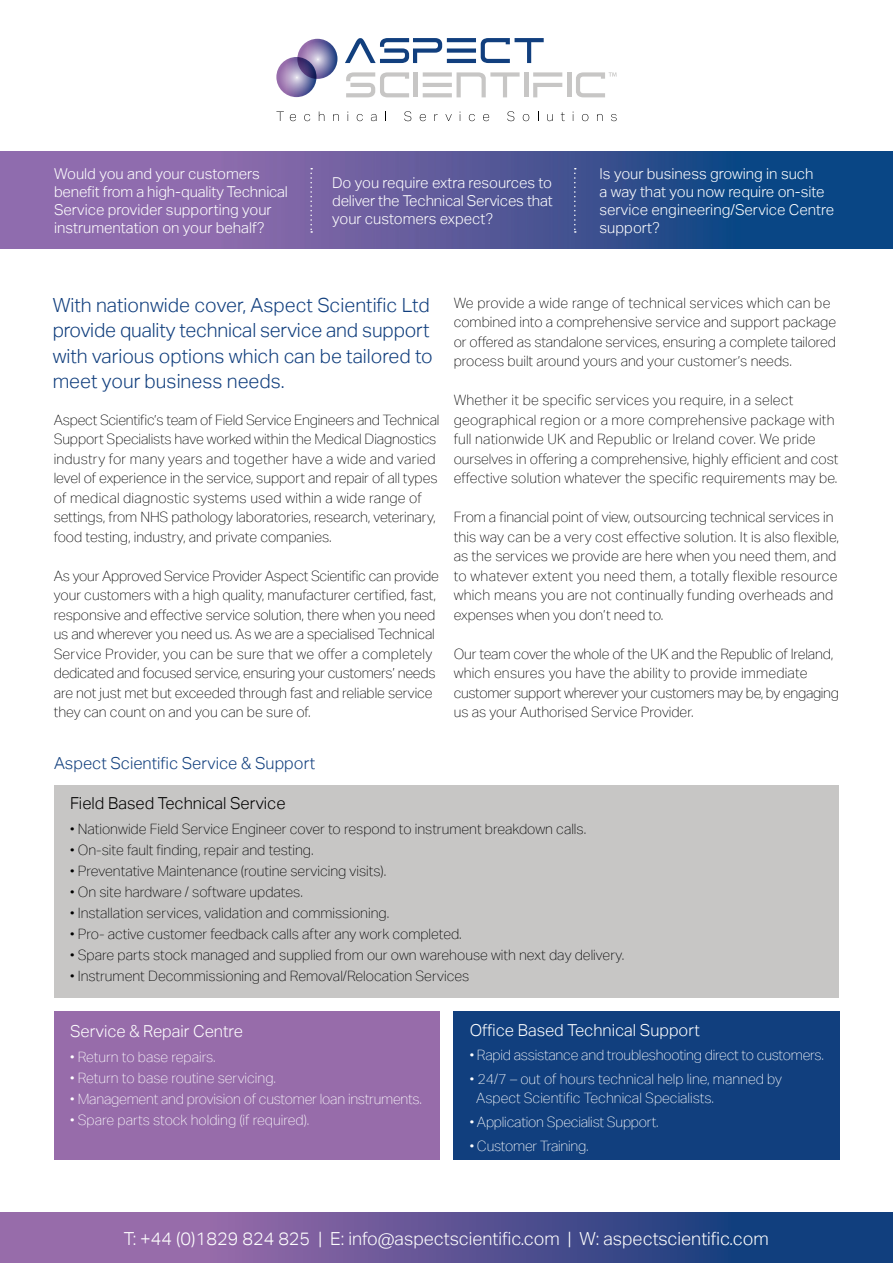
<style>
.page{position:relative;width:893px;height:1263px;background:#fff}
.page>*{position:absolute;margin:0;border:0;box-sizing:border-box;transform-origin:0 0}
.t1{font:300 19.5px/25.5px "Aktiv Grotesk";color:#113f7e}
.t2{font:300 18px "Aktiv Grotesk Trial";color:#fff}
.t3{font:300 16.5px "Aktiv Grotesk";color:#fff}
.t4{font:300 16.5px "Aktiv Grotesk";color:#113f7e}
.t5{font:300 16.5px "Aktiv Grotesk";color:#000}
.t6{font:300 15px/18px "Aktiv Grotesk";color:#fff}
.t7{font:100 14.25px/19.5px "Aktiv Grotesk";color:#000}
.t8{font:100 14.25px/19.5px "Aktiv Grotesk";letter-spacing:-.015em;color:#fff}
</style>
<div class="page">
<div style="left:55px;top:785px;width:784px;height:213px;background:#c7c6c5"></div>
<img style="left:0;top:152px;width:893px;height:97px">
<svg style="left:276px;top:111px;width:8px;height:10px"></svg>
<svg style="left:290px;top:114px;width:6px;height:7px"></svg>
<svg style="left:304px;top:114px;width:6px;height:7px"></svg>
<svg style="left:319px;top:111px;width:5px;height:10px"></svg>
<svg style="left:333px;top:114px;width:6px;height:7px"></svg>
<svg style="left:357px;top:114px;width:6px;height:7px"></svg>
<svg style="left:371px;top:114px;width:5px;height:7px"></svg>
<svg style="left:404px;top:111px;width:7px;height:10px"></svg>
<svg style="left:420px;top:114px;width:6px;height:7px"></svg>
<svg style="left:445px;top:114px;width:7px;height:7px"></svg>
<svg style="left:469px;top:114px;width:6px;height:7px"></svg>
<svg style="left:483px;top:114px;width:6px;height:7px"></svg>
<svg style="left:507px;top:111px;width:7px;height:10px"></svg>
<svg style="left:523px;top:114px;width:6px;height:7px"></svg>
<svg style="left:547px;top:114px;width:6px;height:7px"></svg>
<svg style="left:561px;top:112px;width:4px;height:9px"></svg>
<svg style="left:582px;top:114px;width:6px;height:7px"></svg>
<svg style="left:597px;top:114px;width:6px;height:7px"></svg>
<svg style="left:611px;top:114px;width:6px;height:7px"></svg>
<svg style="left:447px;top:38px;width:29px;height:4px"></svg>
<div style="left:447px;top:48px;width:29px;height:5px;background:#113f7e"></div>
<hr style="left:447px;top:59px;width:29px;height:4px;background:#113f7e">
<svg style="left:481px;top:38px;width:63px;height:25px"></svg>
<hr style="left:414px;top:72px;width:4px;height:25px;background:#c7c6c5">
<div style="left:423px;top:72px;width:29px;height:5px;background:#c7c6c5"></div>
<hr style="left:423px;top:83px;width:29px;height:4px;background:#c7c6c5">
<hr style="left:423px;top:93px;width:29px;height:4px;background:#c7c6c5">
<svg style="left:457px;top:72px;width:63px;height:25px"></svg>
<hr style="left:524px;top:72px;width:4px;height:25px;background:#c7c6c5">
<svg style="left:533px;top:72px;width:29px;height:25px"></svg>
<svg style="left:297px;top:39px;width:40px;height:40px"></svg>
<svg style="left:276px;top:57px;width:40px;height:40px"></svg>
<hr style="left:567px;top:72px;width:4px;height:25px;background:#c7c6c5">
<svg style="left:346px;top:72px;width:63px;height:25px"></svg>
<svg style="left:345px;top:38px;width:97px;height:25px"></svg>
<svg style="left:576px;top:72px;width:41px;height:25px"></svg>
<svg style="left:310px;top:168px;width:2px;height:65px"></svg>
<svg style="left:574px;top:168px;width:2px;height:65px"></svg>
<div style="left:55px;top:1012px;width:385px;height:148px;background:#976caa"></div>
<div style="left:453px;top:1012px;width:387px;height:148px;background:#113f7e"></div>
<svg style="left:0;top:1212px;width:893px;height:51px;background:#5a5594"></svg>
<p class="t6" style="left:54px;top:165px;width:236px">Would you and your customers benefit from a high-quality Technical Service provider supporting your instrumentation on your behalf?</p>
<p class="t6" style="left:332px;top:174px;width:222px;text-align:justify">Do you require extra resources to deliver the Technical Services that your customers expect?</p>
<p class="t6" style="left:600px;top:165px;width:236px">Is your business growing in such<br>a way that you now require on-site service engineering/Service Centre support?</p>
<h1 class="t1" style="left:53px;top:292px;width:381px">With nationwide cover, Aspect Scientific Ltd provide quality technical service and support with various options which can be tailored to meet your business needs.</h1>
<p class="t7" style="left:54px;top:410px;width:387px">Aspect Scientific’s team of Field Service Engineers and Technical Support Specialists have worked within the Medical Diagnostics industry for many years and together have a wide and varied level of experience in the service, support and repair of all types of medical diagnostic systems used within a wide range of settings, from NHS pathology laboratories, research, veterinary, food testing, industry, and private companies.</p>
<p class="t7" style="left:54px;top:566px;width:387px">As your Approved Service Provider Aspect Scientific can provide your customers with a high quality, manufacturer certified, fast, responsive and effective service solution, there when you need us and wherever you need us. As we are a specialised Technical Service Provider, you can be sure that we offer a completely dedicated and focused service, ensuring your customers’ needs are not just met but exceeded through fast and reliable service they can count on and you can be sure of.</p>
<p class="t4" style="left:54px;top:754px;width:263px">Aspect Scientific Service &amp; Support</p>
<p class="t7" style="left:454px;top:293px;width:384px">We provide a wide range of technical services which can be combined into a comprehensive service and support package or offered as standalone services, ensuring a complete tailored process built around yours and your customer’s needs.</p>
<p class="t7" style="left:454px;top:391px;width:386px">Whether it be specific services you require, in a select geographical region or a more comprehensive package with full nationwide UK and Republic or Ireland cover. We pride ourselves in offering a comprehensive, highly efficient and cost effective solution whatever the specific requirements may be.</p>
<p class="t7" style="left:454px;top:508px;width:387px">From a financial point of view, outsourcing technical services in this way can be a very cost effective solution. It is also flexible, as the services we provide are here when you need them, and to whatever extent you need them, a totally flexible resource which means you are not continually funding overheads and expenses when you don’t need to.</p>
<p class="t7" style="left:454px;top:644px;width:387px">Our team cover the whole of the UK and the Republic of Ireland, which ensures you have the ability to provide immediate customer support wherever your customers may be, by engaging us as your Authorised Service Provider.</p>
<p class="t5" style="left:70px;top:793px;width:217px">Field Based Technical Service</p>
<p class="t7" style="left:70px;top:819px;width:518px">• Nationwide Field Service Engineer cover to respond to instrument breakdown calls.</p>
<p class="t7" style="left:70px;top:840px;width:245px">• On-site fault finding, repair and testing.</p>
<p class="t7" style="left:70px;top:861px;width:318px">• Preventative Maintenance (routine servicing visits).</p>
<p class="t7" style="left:70px;top:882px;width:234px">• On site hardware / software updates.</p>
<p class="t7" style="left:70px;top:903px;width:321px">• Installation services, validation and commissioning.</p>
<p class="t7" style="left:70px;top:924px;width:393px">• Pro- active customer feedback calls after any work completed.</p>
<p class="t7" style="left:70px;top:945px;width:555px">• Spare parts stock managed and supplied from our own warehouse with next day delivery.</p>
<p class="t7" style="left:70px;top:966px;width:401px">• Instrument Decommissioning and Removal/Relocation Services</p>
<p class="t3" style="left:70px;top:1021px;width:174px">Service &amp; Repair Centre</p>
<p class="t8" style="left:70px;top:1047px;width:147px">• Return to base repairs.</p>
<p class="t8" style="left:70px;top:1068px;width:207px">• Return to base routine servicing.</p>
<p class="t8" style="left:70px;top:1089px;width:353px">• Management and provision of customer loan instruments.</p>
<p class="t8" style="left:70px;top:1110px;width:241px">• Spare parts stock holding (if required).</p>
<p class="t3" style="left:470px;top:1021px;width:232px">Office Based Technical Support</p>
<p class="t8" style="left:470px;top:1045px;width:356px">• Rapid assistance and troubleshooting direct to customers.</p>
<p class="t8" style="left:476px;top:1069px;width:307px;text-indent:-6px">• 24/7 – out of hours technical help line, manned by<br>Aspect Scientific Technical Specialists.</p>
<p class="t8" style="left:470px;top:1112px;width:190px">• Application Specialist Support.</p>
<p class="t8" style="left:470px;top:1136px;width:120px">• Customer Training.</p>
<p class="t2" style="left:124px;top:1228px;width:646px">T: +44 (0)1829 824 825 | E: info@aspectscientific.com | W: aspectscientific.com</p>
</div>
